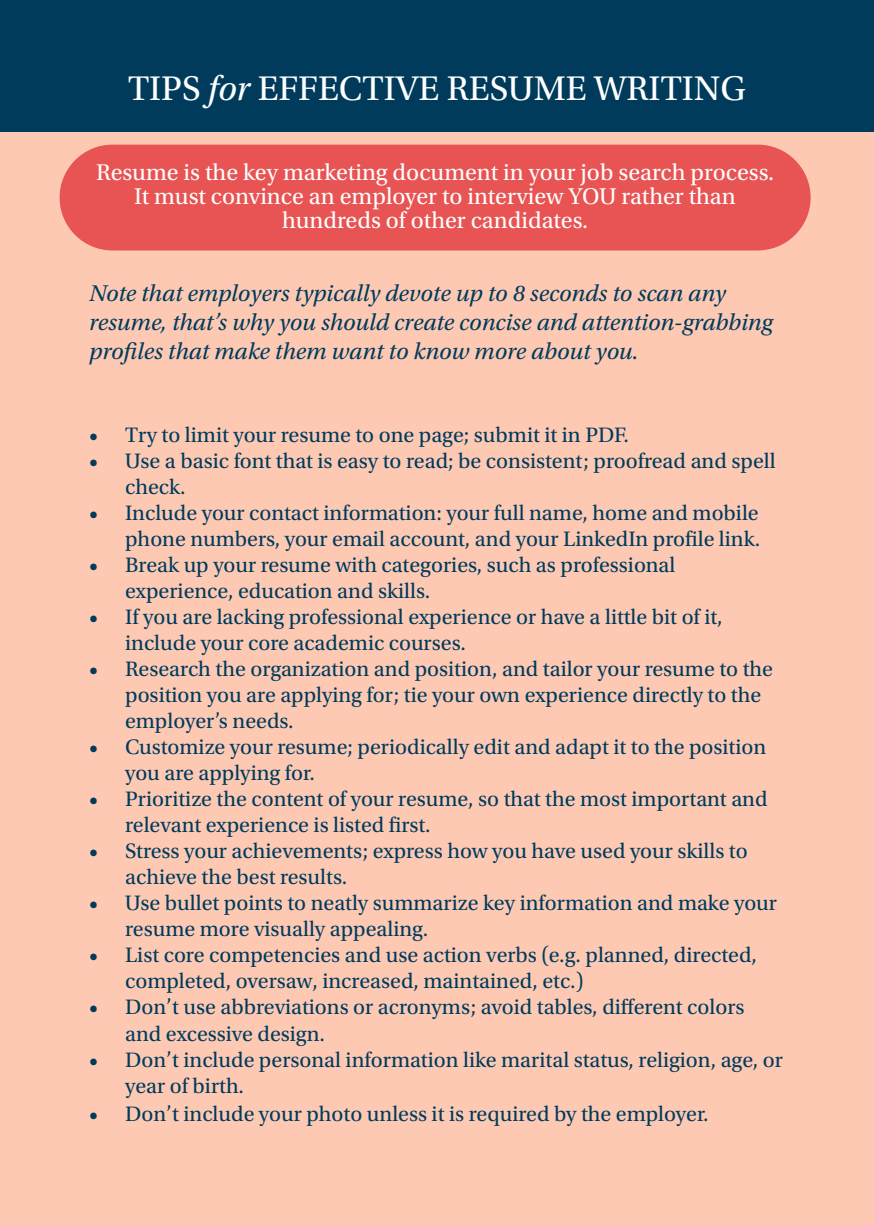
<style>
.page{position:relative;width:874px;height:1225px;background:#fff}
.page>*{position:absolute;margin:0;border:0;box-sizing:border-box;transform-origin:0 0}
.t1{font:36px "Utopia Std";color:#fff}
.t2{font:italic 24px/28.8px "Utopia Std";color:#003b5c}
.t3{font:24px/24px "Utopia Std";color:#fff;text-align:center}
.t4{font:22px/26px "Utopia Std";color:#003b5c}
.s1{font-style:italic}
</style>
<div class="page">
<div style="left:0;top:113px;width:873px;height:1112px;background:#fec9b3"></div>
<div style="left:60px;top:145px;width:750px;height:105px;background:#e85453;border-radius:53px"></div>
<div style="left:0;top:0;width:873px;height:131px;background:#003b5c"></div>
<p class="t1" style="left:128px;top:69px;width:619px">TIPS <span class="s1">for</span> EFFECTIVE RESUME WRITING</p>
<p class="t3" style="left:96px;top:161px;width:679px">Resume is the key marketing document in your job search process.</p>
<p class="t3" style="left:134px;top:185px;width:602px">It must convince an employer to interview YOU rather than hundreds of other candidates.</p>
<p class="t2" style="left:89px;top:279px;width:685px">Note that employers typically devote up to 8 seconds to scan any resume, that’s why you should create concise and attention-grabbing profiles that make them want to know more about you.</p>
<p class="t4" style="left:89px;top:422px;width:541px">• Try to limit your resume to one page; submit it in PDF.</p>
<p class="t4" style="left:125px;top:448px;width:651px;text-indent:-36px">• Use a basic font that is easy to read; be consistent; proofread and spell check.</p>
<p class="t4" style="left:89px;top:500px;width:672px;text-align:right">• Include your contact information: your full name, home and mobile phone numbers, your email account, and your LinkedIn profile link.</p>
<p class="t4" style="left:125px;top:552px;width:551px;text-indent:-36px">• Break up your resume with categories, such as professional experience, education and skills.</p>
<p class="t4" style="left:125px;top:604px;width:598px;text-indent:-36px">• If you are lacking professional experience or have a little bit of it, include your core academic courses.</p>
<p class="t4" style="left:125px;top:656px;width:649px;text-indent:-36px">• Research the organization and position, and tailor your resume to the position you are applying for; tie your own experience directly to the employer’s needs.</p>
<p class="t4" style="left:125px;top:734px;width:642px;text-indent:-36px">• Customize your resume; periodically edit and adapt it to the position you are applying for.</p>
<p class="t4" style="left:125px;top:786px;width:643px;text-indent:-36px">• Prioritize the content of your resume, so that the most important and relevant experience is listed first.</p>
<p class="t4" style="left:125px;top:838px;width:623px;text-indent:-36px">• Stress your achievements; express how you have used your skills to achieve the best results.</p>
<p class="t4" style="left:125px;top:890px;width:653px;text-indent:-36px">• Use bullet points to neatly summarize key information and make your resume more visually appealing.</p>
<p class="t4" style="left:125px;top:942px;width:633px;text-indent:-36px">• List core competencies and use action verbs (e.g. planned, directed, completed, oversaw, increased, maintained, etc.)</p>
<p class="t4" style="left:125px;top:994px;width:620px;text-indent:-36px">• Don’t use abbreviations or acronyms; avoid tables, different colors and excessive design.</p>
<p class="t4" style="left:125px;top:1046px;width:659px;text-indent:-36px">• Don’t include personal information like marital status, religion, age, or year of birth.</p>
<p class="t4" style="left:89px;top:1101px;width:621px">• Don’t include your photo unless it is required by the employer.</p>
</div>
